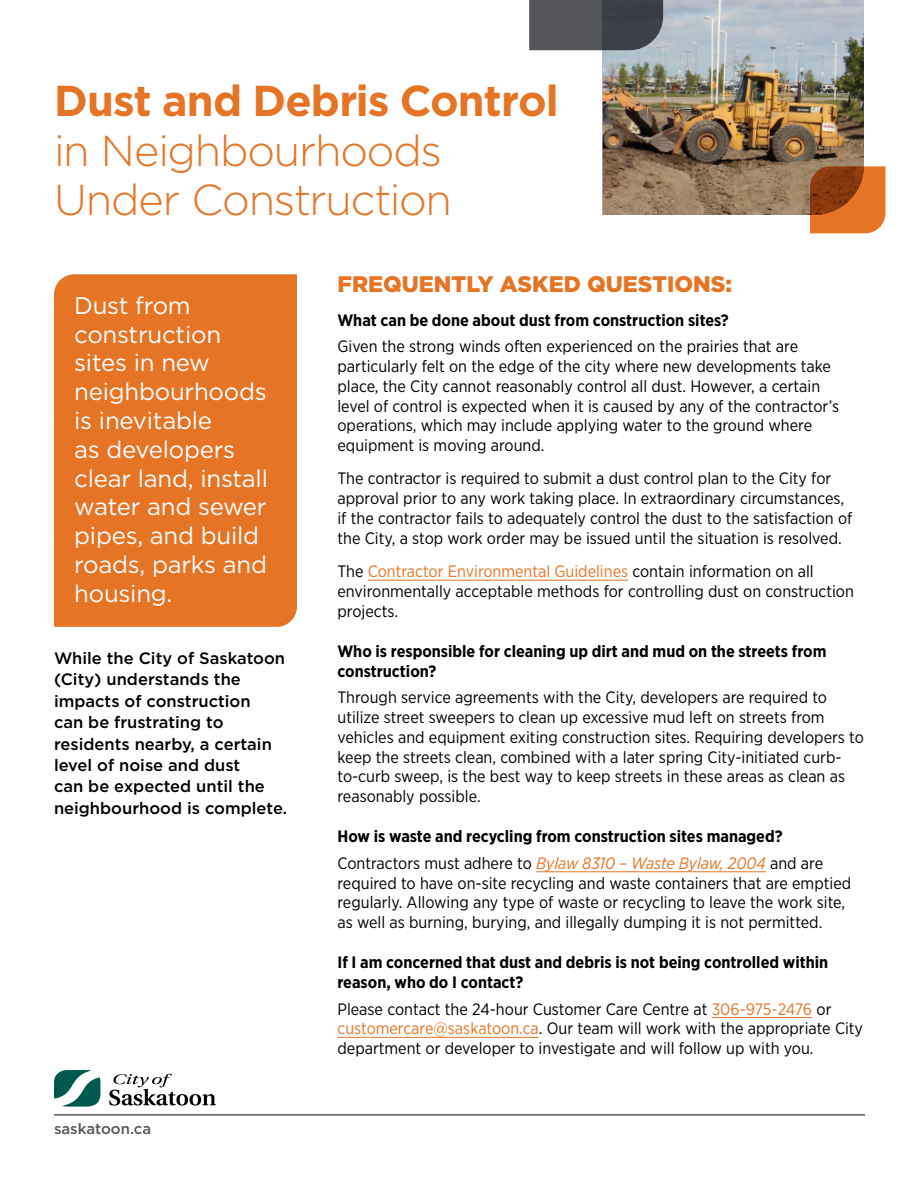
<style>
.page{position:relative;width:918px;height:1188px;background:#fff}
.page>*{position:absolute;margin:0;border:0;box-sizing:border-box;transform-origin:0 0}
.t1{font:300 43.2px/49.3px "Gotham";letter-spacing:-.025em;color:#e67425}
.t2{font:24px/28.8px "Gotham";letter-spacing:-.01em;color:#fff}
.t3{font:900 22.5px "Gotham";color:#e67425}
.t4{font:16.5px/19.8px "Gotham Narrow";color:#000}
.t5{font:700 16.5px/19.8px "Gotham Narrow";color:#000}
.t6{font:500 16.5px/21.5px "Gotham";color:#000}
.t7{font:500 15px "Gotham";color:#54565a}
.s1{font-weight:700}
.s2{color:#e67425}
.s3{font-style:italic;color:#e67425}
</style>
<div class="page">
<div style="left:54px;top:274px;width:243px;height:353px;background:#e67425"></div>
<hr style="left:368px;top:580px;width:260px;height:1px;background:#e67425">
<hr style="left:536px;top:871px;width:230px;height:1px;background:#e67425">
<hr style="left:712px;top:1017px;width:100px;height:1px;background:#e67425">
<hr style="left:338px;top:1037px;width:201px;height:1px;background:#e67425">
<svg style="left:54px;top:1070px;width:46px;height:37px"></svg>
<svg style="left:109px;top:1074px;width:107px;height:32px"></svg>
<hr style="left:54px;top:1115px;width:811px;height:1px;background:#000">
<img style="left:603px;top:0;width:261px;height:215px">
<svg style="left:529px;top:0;width:134px;height:50px;background:#4c5055"></svg>
<svg style="left:810px;top:166px;width:75px;height:67px;background:#be5e20"></svg>
<p class="t1" style="left:54px;top:75px;width:506px"><span class="s1">Dust and Debris Control </span>in Neighbourhoods<br>Under Construction</p>
<p class="t2" style="left:74px;top:290px;width:195px">Dust from construction sites in new neighbourhoods is inevitable<br>as developers clear land, install water and sewer pipes, and build roads, parks and housing.</p>
<p class="t6" style="left:54px;top:647px;width:235px">While the City of Saskatoon (City) understands the impacts of construction<br>can be frustrating to residents nearby, a certain level of noise and dust<br>can be expected until the neighbourhood is complete.</p>
<p class="t7" style="left:54px;top:1118px;width:99px">saskatoon.ca</p>
<p class="t3" style="left:338px;top:269px;width:396px">FREQUENTLY ASKED QUESTIONS:</p>
<p class="t5" style="left:338px;top:310px;width:393px">What can be done about dust from construction sites?</p>
<p class="t4" style="left:338px;top:336px;width:503px">Given the strong winds often experienced on the prairies that are particularly felt on the edge of the city where new developments take place, the City cannot reasonably control all dust. However, a certain level of control is expected when it is caused by any of the contractor’s operations, which may include applying water to the ground where equipment is moving around.</p>
<p class="t4" style="left:338px;top:468px;width:516px">The contractor is required to submit a dust control plan to the City for approval prior to any work taking place. In extraordinary circumstances, if the contractor fails to adequately control the dust to the satisfaction of the City, a stop work order may be issued until the situation is resolved.</p>
<p class="t4" style="left:338px;top:561px;width:518px">The <span class="s2">Contractor Environmental Guidelines</span> contain information on all environmentally acceptable methods for controlling dust on construction projects.</p>
<p class="t5" style="left:338px;top:641px;width:491px">Who is responsible for cleaning up dirt and mud on the streets from construction?</p>
<p class="t4" style="left:338px;top:687px;width:528px">Through service agreements with the City, developers are required to utilize street sweepers to clean up excessive mud left on streets from vehicles and equipment exiting construction sites. Requiring developers to keep the streets clean, combined with a later spring City-initiated curb&shy;to-curb sweep, is the best way to keep streets in these areas as clean as reasonably possible.</p>
<p class="t5" style="left:338px;top:826px;width:447px">How is waste and recycling from construction sites managed?</p>
<p class="t4" style="left:338px;top:853px;width:515px">Contractors must adhere to <span class="s3">Bylaw 8310 – Waste Bylaw, 2004</span> and are required to have on-site recycling and waste containers that are emptied regularly. Allowing any type of waste or recycling to leave the work site, as well as burning, burying, and illegally dumping it is not permitted.</p>
<p class="t5" style="left:338px;top:952px;width:492px">If I am concerned that dust and debris is not being controlled within reason, who do I contact?</p>
<p class="t4" style="left:338px;top:999px;width:527px">Please contact the 24-hour Customer Care Centre at <span class="s2">306-975-2476</span> or <span class="s2">customercare@saskatoon.ca</span>. Our team will work with the appropriate City department or developer to investigate and will follow up with you.</p>
</div>
